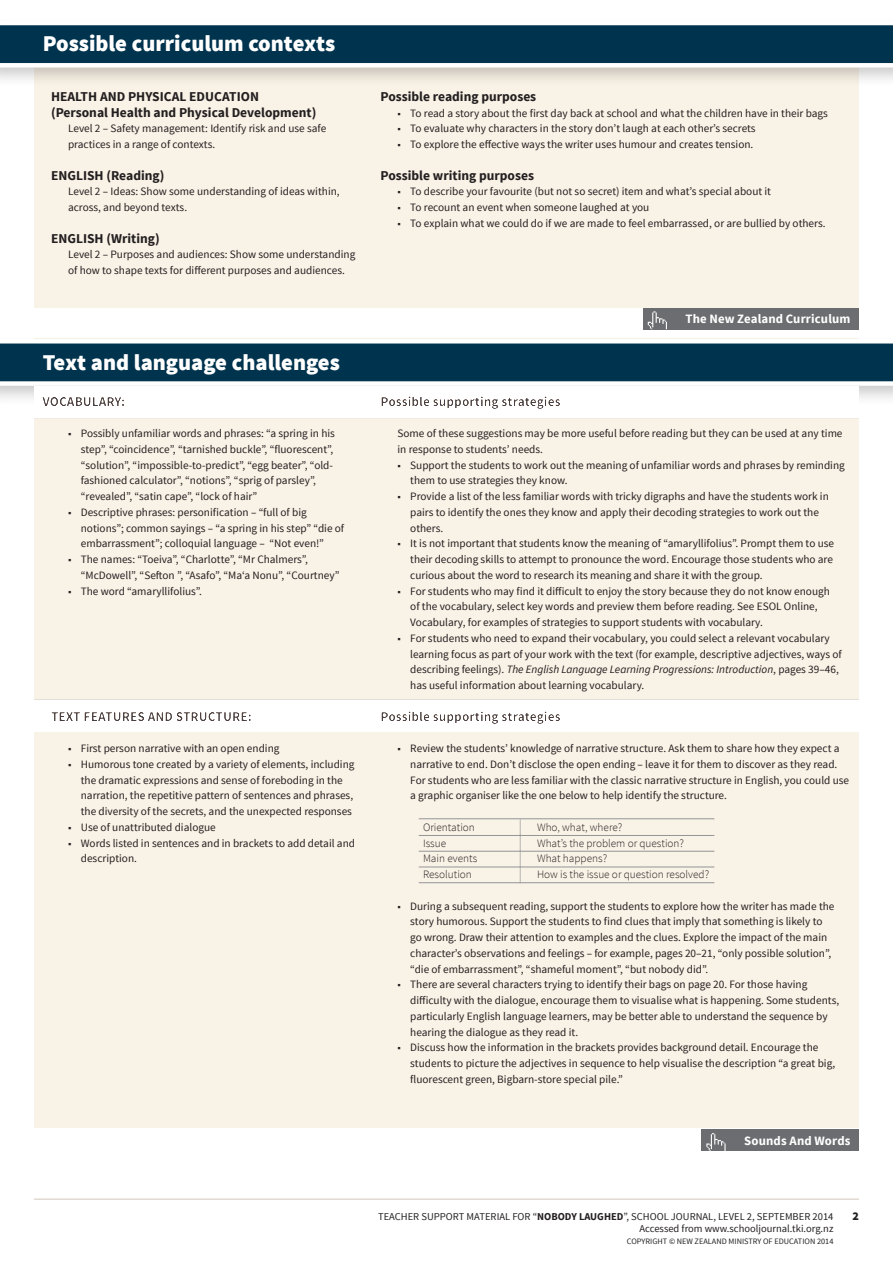
<style>
.page{position:relative;width:893px;height:1263px;background:#fff}
.page>*{position:absolute;margin:0;border:0;box-sizing:border-box;transform-origin:0 0}
.t1{font:900 22.5px "Source Sans Pro";color:#fff}
.JUN-2014_body_2_H1{font:700 13.5px/15.8px "Source Sans Pro";color:#231f20}
.t2{font:700 12.75px "Source Sans Pro";letter-spacing:.01em;color:#fff}
.t3{font:900 12px "Source Sans Pro";color:#231f20}
.JUN-2014_body_2{font:11.25px/15.8px "Source Sans Pro";color:#231f20}
.t4{font:300 11.25px "Source Sans Pro";color:#231f20}
.t5{font:10.5px "Source Sans Pro";color:#231f20}
.t6{font:8.25px "Source Sans Pro";color:#231f20}
.s1{font-style:italic}
.s2{font-size:16.8px;color:#939598}
.s3{font-weight:700}
</style>
<div class="page">
<div style="left:34px;top:43px;width:825px;height:1085px;background:#f9f2e6"></div>
<hr style="left:34px;top:1199px;width:825px;height:1px;background:#d1c6b9">
<div style="left:0;top:17px;width:893px;height:71px;background:#231f20;opacity:.25"></div>
<svg style="left:0;top:21px;width:893px;height:47px;background:#315a70"></svg>
<div style="left:34px;top:308px;width:825px;height:30px;background:#fff"></div>
<div style="left:643px;top:308px;width:216px;height:21px;background:#6c6d70"></div>
<svg style="left:648px;top:311px;width:19px;height:18px"></svg>
<hr style="left:34px;top:417px;width:825px;height:1px;background:#b2b3b7">
<hr style="left:419px;top:818px;width:295px;height:1px;background:#939598">
<hr style="left:419px;top:835px;width:295px;height:1px;background:#939598">
<hr style="left:419px;top:851px;width:295px;height:1px;background:#939598">
<hr style="left:419px;top:867px;width:295px;height:1px;background:#939598">
<hr style="left:419px;top:882px;width:295px;height:1px;background:#939598">
<div style="left:0;top:335px;width:893px;height:71px;background:#231f20;opacity:.25"></div>
<svg style="left:0;top:339px;width:893px;height:47px;background:#315a70"></svg>
<div style="left:701px;top:1130px;width:158px;height:21px;background:#6c6d70"></div>
<svg style="left:706px;top:1133px;width:20px;height:18px"></svg>
<div style="left:34px;top:386px;width:825px;height:31px;background:#fff"></div>
<div style="left:34px;top:700px;width:825px;height:32px;background:#fff"></div>
<p class="t1" style="left:43px;top:29px;width:294px">Possible curriculum contexts</p>
<p class="JUN-2014_body_2_H1" style="left:51px;top:89px;width:267px">HEALTH AND PHYSICAL EDUCATION (Personal Health and Physical Development)</p>
<p class="JUN-2014_body_2" style="left:68px;top:121px;width:260px">Level 2 – Safety management: Identify risk and use safe practices in a range of contexts.</p>
<p class="JUN-2014_body_2_H1" style="left:51px;top:168px;width:115px">ENGLISH (Reading)</p>
<p class="JUN-2014_body_2" style="left:68px;top:184px;width:273px">Level 2 – Ideas: Show some understanding of ideas within, across, and beyond texts.</p>
<p class="JUN-2014_body_2_H1" style="left:51px;top:231px;width:110px">ENGLISH (Writing)</p>
<p class="JUN-2014_body_2" style="left:68px;top:247px;width:289px">Level 2 – Purposes and audiences: Show some understanding of how to shape texts for different purposes and audiences.</p>
<p class="t1" style="left:43px;top:348px;width:299px">Text and language challenges</p>
<p class="JUN-2014_body_2_H1" style="left:43px;top:394px;width:84px">VOCABULARY:</p>
<p class="JUN-2014_body_2" style="left:81px;top:426px;width:256px;text-indent:-13px">■ Possibly unfamiliar words and phrases: “a spring in his step”, “coincidence”, “tarnished buckle”, “fluorescent”, “solution”, “impossible-to-predict”, “egg beater”, “old&shy;fashioned calculator”, “notions”, “sprig of parsley”, “revealed”, “satin cape”, “lock of hair”</p>
<p class="JUN-2014_body_2" style="left:81px;top:504px;width:265px;text-indent:-13px">■ Descriptive phrases: personification – “full of big notions”; common sayings – “a spring in his step” “die of embarrassment”; colloquial language – “Not even!”</p>
<p class="JUN-2014_body_2" style="left:81px;top:552px;width:260px;text-indent:-13px">■ The names: “Toeiva”, “Charlotte”, “Mr Chalmers”, “McDowell”, “Sefton ”, “Asafo”, “Ma‘a Nonu”, “Courtney”</p>
<p class="JUN-2014_body_2" style="left:68px;top:583px;width:135px">■ The word “amaryllifolius”.</p>
<p class="JUN-2014_body_2_H1" style="left:51px;top:709px;width:202px">TEXT FEATURES AND STRUCTURE:</p>
<p class="JUN-2014_body_2" style="left:68px;top:741px;width:213px">■ First person narrative with an open ending</p>
<p class="JUN-2014_body_2" style="left:81px;top:756px;width:275px;text-indent:-13px">■ Humorous tone created by a variety of elements, including the dramatic expressions and sense of foreboding in the narration, the repetitive pattern of sentences and phrases, the diversity of the secrets, and the unexpected responses</p>
<p class="JUN-2014_body_2" style="left:68px;top:819px;width:149px">■ Use of unattributed dialogue</p>
<p class="JUN-2014_body_2" style="left:81px;top:835px;width:276px;text-indent:-13px">■ Words listed in sentences and in brackets to add detail and description.</p>
<p class="JUN-2014_body_2_H1" style="left:380px;top:89px;width:157px">Possible reading purposes</p>
<p class="JUN-2014_body_2" style="left:397px;top:105px;width:432px">■ To read a story about the first day back at school and what the children have in their bags</p>
<p class="JUN-2014_body_2" style="left:397px;top:121px;width:360px">■ To evaluate why characters in the story don’t laugh at each other’s secrets</p>
<p class="JUN-2014_body_2" style="left:397px;top:137px;width:357px">■ To explore the effective ways the writer uses humour and creates tension.</p>
<p class="JUN-2014_body_2_H1" style="left:380px;top:168px;width:155px">Possible writing purposes</p>
<p class="JUN-2014_body_2" style="left:397px;top:184px;width:375px">■ To describe your favourite (but not so secret) item and what’s special about it</p>
<p class="JUN-2014_body_2" style="left:397px;top:200px;width:253px">■ To recount an event when someone laughed at you</p>
<p class="JUN-2014_body_2" style="left:397px;top:215px;width:429px">■ To explain what we could do if we are made to feel embarrassed, or are bullied by others.</p>
<p class="t2" style="left:686px;top:310px;width:166px">The New Zealand Curriculum</p>
<p class="JUN-2014_body_2_H1" style="left:380px;top:394px;width:182px">Possible supporting strategies</p>
<p class="JUN-2014_body_2" style="left:397px;top:426px;width:447px">Some of these suggestions may be more useful before reading but they can be used at any time in response to students’ needs.</p>
<p class="JUN-2014_body_2" style="left:410px;top:457px;width:436px;text-indent:-13px">■ Support the students to work out the meaning of unfamiliar words and phrases by reminding them to use strategies they know.</p>
<p class="JUN-2014_body_2" style="left:410px;top:489px;width:420px;text-indent:-13px">■ Provide a list of the less familiar words with tricky digraphs and have the students work in pairs to identify the ones they know and apply their decoding strategies to work out the others.</p>
<p class="JUN-2014_body_2" style="left:410px;top:536px;width:425px;text-align:justify;text-indent:-13px">■ It is not important that students know the meaning of “amaryllifolius”. Prompt them to use their decoding skills to attempt to pronounce the word. Encourage those students who are curious about the word to research its meaning and share it with the group.</p>
<p class="JUN-2014_body_2" style="left:410px;top:583px;width:421px;text-indent:-13px">■ For students who may find it difficult to enjoy the story because they do not know enough of the vocabulary, select key words and preview them before reading. See ESOL Online,<br>Vocabulary, for examples of strategies to support students with vocabulary.</p>
<p class="JUN-2014_body_2" style="left:410px;top:630px;width:433px;text-indent:-13px">■ For students who need to expand their vocabulary, you could select a relevant vocabulary learning focus as part of your work with the text (for example, descriptive adjectives, ways of describing feelings). <span class="s1">The English Language Learning Progressions: Introduction</span>, pages 39–46, has useful information about learning vocabulary.</p>
<p class="JUN-2014_body_2_H1" style="left:380px;top:709px;width:182px">Possible supporting strategies</p>
<p class="JUN-2014_body_2" style="left:410px;top:741px;width:440px;text-indent:-13px">■ Review the students’ knowledge of narrative structure. Ask them to share how they expect a narrative to end. Don’t disclose the open ending – leave it for them to discover as they read.<br>For students who are less familiar with the classic narrative structure in English, you could use a graphic organiser like the one below to help identify the structure.</p>
<p class="t4" style="left:423px;top:820px;width:53px">Orientation</p>
<p class="t4" style="left:519px;top:820px;width:105px"><span class="s2">|</span> Who, what, where?</p>
<p class="t4" style="left:423px;top:836px;width:25px">Issue</p>
<p class="t4" style="left:519px;top:836px;width:167px"><span class="s2">|</span> What’s the problem or question?</p>
<p class="t4" style="left:423px;top:852px;width:56px">Main events</p>
<p class="t4" style="left:519px;top:852px;width:90px"><span class="s2">|</span> What happens?</p>
<p class="t4" style="left:423px;top:867px;width:50px">Resolution</p>
<p class="t4" style="left:519px;top:867px;width:192px"><span class="s2">|</span> How is the issue or question resolved?</p>
<p class="JUN-2014_body_2" style="left:410px;top:898px;width:426px;text-indent:-13px">■ During a subsequent reading, support the students to explore how the writer has made the story humorous. Support the students to find clues that imply that something is likely to go wrong. Draw their attention to examples and the clues. Explore the impact of the main character’s observations and feelings – for example, pages 20–21, “only possible solution”, “die of embarrassment”, “shameful moment”, “but nobody did”.</p>
<p class="JUN-2014_body_2" style="left:410px;top:977px;width:430px;text-indent:-13px">■ There are several characters trying to identify their bags on page 20. For those having difficulty with the dialogue, encourage them to visualise what is happening. Some students, particularly English language learners, may be better able to understand the sequence by hearing the dialogue as they read it.</p>
<p class="JUN-2014_body_2" style="left:410px;top:1040px;width:426px;text-indent:-13px">■ Discuss how the information in the brackets provides background detail. Encourage the students to picture the adjectives in sequence to help visualise the description “a great big, fluorescent green, Bigbarn-store special pile.”</p>
<p class="t2" style="left:744px;top:1132px;width:108px">Sounds And Words</p>
<p class="t5" style="left:378px;top:1210px;width:457px">TEACHER SUPPORT MATERIAL FOR “<span class="s3">NOBODY LAUGHED</span>”, SCHOOL JOURNAL, LEVEL 2, SEPTEMBER 2014</p>
<p class="t3" style="left:852px;top:1208px;width:8px">2</p>
<p class="t5" style="left:640px;top:1222px;width:195px">Accessed from www.schooljournal.tki.org.nz</p>
<p class="t6" style="left:627px;top:1236px;width:208px">COPYRIGHT © NEW ZEALAND MINISTRY OF EDUCATION 2014</p>
</div>
